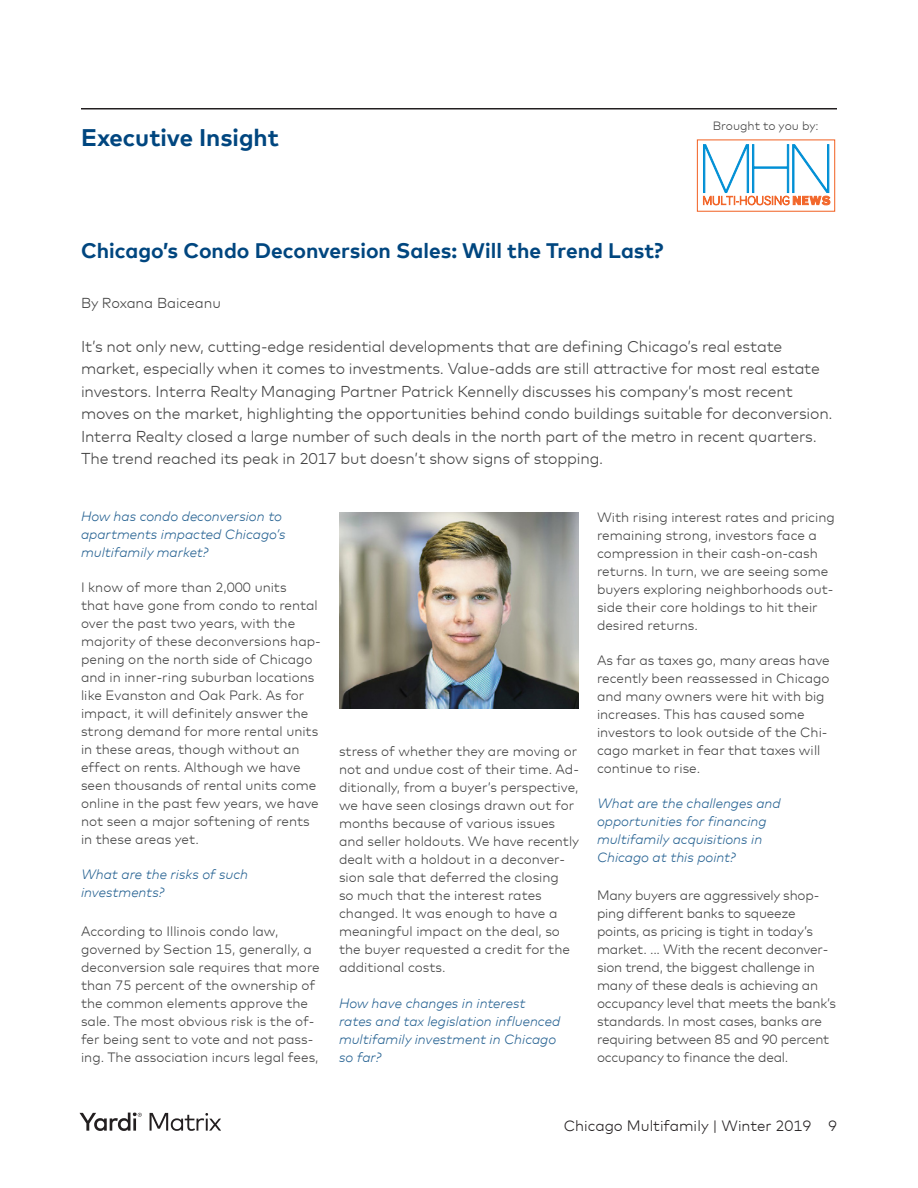
<style>
.page{position:relative;width:918px;height:1188px;background:#fff}
.page>*{position:absolute;margin:0;border:0;box-sizing:border-box;transform-origin:0 0}
.Heading_1{font:700 24px "Mark Offc Pro";color:#00467f}
.t1{font:700 21px "Mark Offc Pro";color:#00467f}
.Matrix_Body_Copy{font:300 15.75px/22.5px "Mark Offc Pro";letter-spacing:-.01em;color:#414141}
.t2{font:300 15px "Mark Offc Pro";color:#231f20}
.Matrix_Body_Bullets{font:300 14.4px "Mark Offc Pro";color:#414141}
.Matrix_Body_Copy-2{font:300 13.5px/18px "Mark Offc Pro";color:#414141}
.Matrix_Body_Copy-3{font:italic 300 13.5px/18px "Mark Offc Pro";color:#266292}
.MatrixQ_A{font:300 13.5px/18px "Mark Offc Pro";color:#414141}
.MatrixQ_A-2{font:italic 300 13.5px/18px "Mark Offc Pro";color:#266292}
.Matrix_Body_Bullets-2{font:300 12px "Mark Offc Pro";color:#414141}
</style>
<div class="page">
<hr style="left:81px;top:108px;width:756px;height:2px;background:#231f20">
<svg style="left:80px;top:1112px;width:62px;height:19px"></svg>
<svg style="left:150px;top:1113px;width:71px;height:18px"></svg>
<img style="left:339px;top:513px;width:240px;height:195px">
<div style="left:697px;top:139px;width:138px;height:73px;border:1px solid #f2672b"></div>
<svg style="left:703px;top:144px;width:128px;height:61px"></svg>
<p class="Heading_1" style="left:81px;top:120px;width:199px">Executive Insight</p>
<p class="t1" style="left:81px;top:235px;width:584px">Chicago’s Condo Deconversion Sales: Will the Trend Last?</p>
<p class="Matrix_Body_Bullets" style="left:81px;top:292px;width:141px">By Roxana Baiceanu</p>
<p class="Matrix_Body_Bullets-2" style="left:713px;top:117px;width:107px">Brought to you by:</p>
<p class="Matrix_Body_Copy" style="left:81px;top:334px;width:753px">It’s not only new, cutting-edge residential developments that are defining Chicago’s real estate market, especially when it comes to investments. Value-adds are still attractive for most real estate investors. Interra Realty Managing Partner Patrick Kennelly discusses his company’s most recent moves on the market, highlighting the opportunities behind condo buildings suitable for deconversion.<br>Interra Realty closed a large number of such deals in the north part of the metro in recent quarters.<br>The trend reached its peak in 2017 but doesn’t show signs of stopping.</p>
<p class="Matrix_Body_Copy-3" style="left:81px;top:506px;width:206px">How has condo deconversion to apartments impacted Chicago’s multifamily market?</p>
<p class="Matrix_Body_Copy-2" style="left:81px;top:577px;width:241px">I know of more than 2,000 units<br>that have gone from condo to rental over the past two years, with the majority of these deconversions hap&shy;pening on the north side of Chicago and in inner-ring suburban locations like Evanston and Oak Park. As for impact, it will definitely answer the strong demand for more rental units in these areas, though without an effect on rents. Although we have seen thousands of rental units come online in the past few years, we have not seen a major softening of rents in these areas yet.</p>
<p class="Matrix_Body_Copy-3" style="left:81px;top:864px;width:169px">What are the risks of such investments?</p>
<p class="Matrix_Body_Copy-2" style="left:81px;top:921px;width:240px">According to Illinois condo law, governed by Section 15, generally, a deconversion sale requires that more than 75 percent of the ownership of the common elements approve the sale. The most obvious risk is the of&shy;fer being sent to vote and not pass&shy;ing. The association incurs legal fees,</p>
<p class="Matrix_Body_Copy-2" style="left:339px;top:741px;width:242px">stress of whether they are moving or not and undue cost of their time. Ad&shy;ditionally, from a buyer’s perspective, we have seen closings drawn out for months because of various issues and seller holdouts. We have recently dealt with a holdout in a deconver&shy;sion sale that deferred the closing<br>so much that the interest rates changed. It was enough to have a meaningful impact on the deal, so the buyer requested a credit for the additional costs.</p>
<p class="Matrix_Body_Copy-3" style="left:339px;top:993px;width:223px">How have changes in interest rates and tax legislation influenced multifamily investment in Chicago so far?</p>
<p class="Matrix_Body_Copy-2" style="left:597px;top:507px;width:239px">With rising interest rates and pricing remaining strong, investors face a compression in their cash-on-cash returns. In turn, we are seeing some buyers exploring neighborhoods out&shy;side their core holdings to hit their desired returns.</p>
<p class="MatrixQ_A" style="left:597px;top:650px;width:234px">As far as taxes go, many areas have recently been reassessed in Chicago and many owners were hit with big increases. This has caused some investors to look outside of the Chi&shy;cago market in fear that taxes will continue to rise.</p>
<p class="MatrixQ_A-2" style="left:597px;top:793px;width:185px">What are the challenges and opportunities for financing multifamily acquisitions in<br>Chicago at this point?</p>
<p class="Matrix_Body_Copy-2" style="left:597px;top:885px;width:241px">Many buyers are aggressively shop&shy;ping different banks to squeeze points, as pricing is tight in today’s market. ... With the recent deconver&shy;sion trend, the biggest challenge in many of these deals is achieving an occupancy level that meets the bank’s standards. In most cases, banks are requiring between 85 and 90 percent occupancy to finance the deal.</p>
<p class="t2" style="left:564px;top:1115px;width:275px">Chicago Multifamily | Winter 2019 9</p>
</div>
